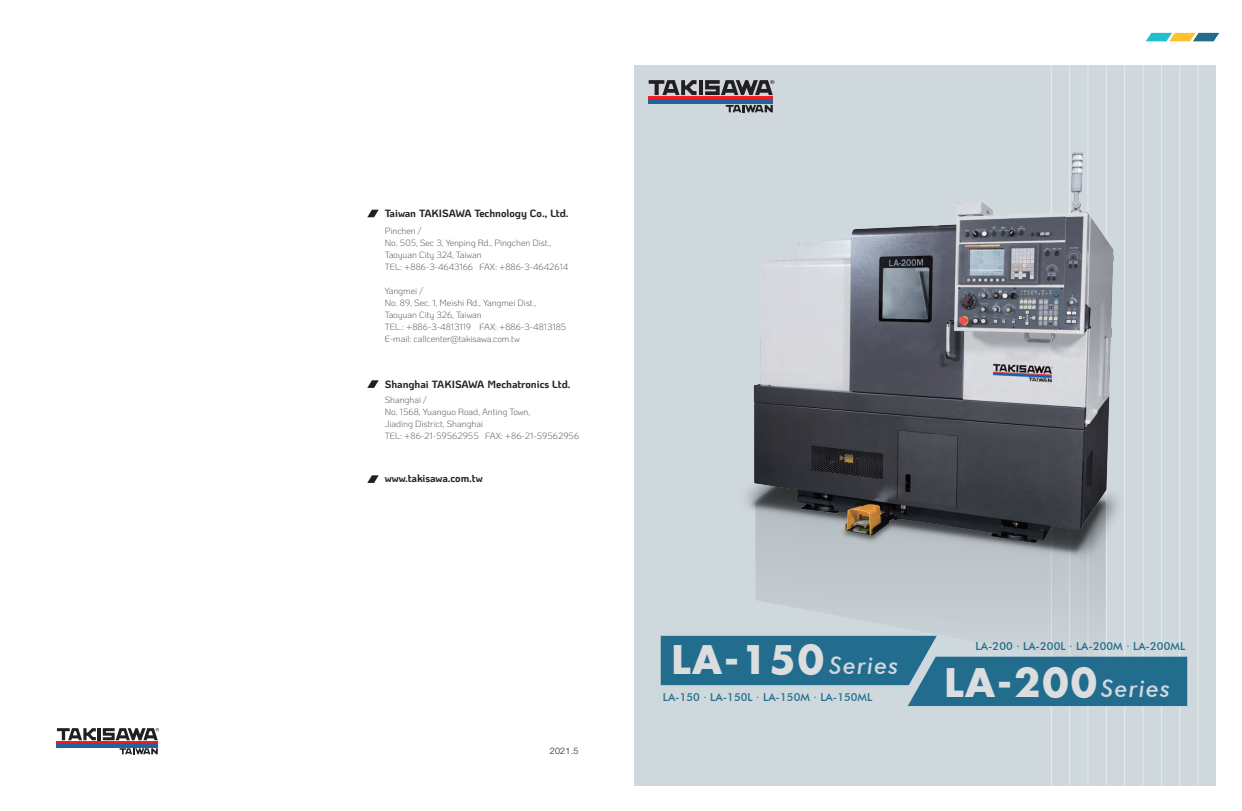
<style>
.page{position:relative;width:1242px;height:811px;background:#fff}
.page>*{position:absolute;margin:0;border:0;box-sizing:border-box;transform-origin:0 0}
.t1{font:700 38.4px "Futura";letter-spacing:.05em;color:#dcdddf}
.t2{font:italic 500 24px "Futura BT";letter-spacing:.05em;color:#cfd8dd}
.t3{font:500 11px "Futura BT";letter-spacing:.01em;color:#226d8d}
.t4{font:700 10.5px "Ko Ho";letter-spacing:-.005em;color:#231f20}
.t5{font:300 9px/12px "Ko Ho";color:#4b4c4d}
.t6{font:300 9px "Helvetica Neue LT Pro";color:#231f20}
.s1{font-family:"Futura BT";font-weight:500;font-style:italic;font-size:24px;color:#cfd8dd}
</style>
<div class="page">
<div style="left:634px;top:65px;width:581px;height:721px;background:#cfd8dd"></div>
<hr style="left:1197px;top:65px;width:1px;height:721px;background:#fff">
<hr style="left:1179px;top:65px;width:1px;height:721px;background:#fff">
<hr style="left:1160px;top:65px;width:1px;height:721px;background:#fff">
<hr style="left:1142px;top:65px;width:1px;height:721px;background:#fff">
<hr style="left:1124px;top:65px;width:1px;height:721px;background:#fff">
<hr style="left:1105px;top:65px;width:1px;height:721px;background:#fff">
<hr style="left:1087px;top:65px;width:1px;height:721px;background:#fff">
<hr style="left:1069px;top:65px;width:1px;height:721px;background:#fff">
<hr style="left:1050px;top:65px;width:1px;height:721px;background:#fff">
<img style="left:753px;top:125px;width:463px;height:452px">
<svg style="left:661px;top:463px;width:526px;height:243px"></svg>
<svg style="left:1146px;top:33px;width:73px;height:8px"></svg>
<svg style="left:120px;top:748px;width:38px;height:6px"></svg>
<svg style="left:57px;top:728px;width:102px;height:12px"></svg>
<hr style="left:57px;top:741px;width:101px;height:2px;background:#ee1d23">
<hr style="left:57px;top:743px;width:101px;height:4px;background:#25619b">
<svg style="left:726px;top:105px;width:47px;height:7px"></svg>
<svg style="left:648px;top:80px;width:48px;height:15px"></svg>
<svg style="left:699px;top:80px;width:3px;height:15px"></svg>
<svg style="left:705px;top:80px;width:69px;height:15px"></svg>
<hr style="left:648px;top:96px;width:125px;height:3px;background:#ee1d23">
<div style="left:648px;top:99px;width:125px;height:5px;background:#25619b"></div>
<svg style="left:367px;top:210px;width:12px;height:7px"></svg>
<svg style="left:367px;top:380px;width:12px;height:8px"></svg>
<svg style="left:367px;top:475px;width:12px;height:8px"></svg>
<p class="t4" style="left:385px;top:205px;width:185px">Taiwan TAKISAWA Technology Co., Ltd.</p>
<p class="t5" style="left:385px;top:225px;width:185px">Pinchen /<br>No. 505, Sec 3, Yenping Rd., Pingchen Dist.,<br>Taoyuan City 324, Taiwan<br>TEL: +886-3-4643166 FAX: +886-3-4642614</p>
<p class="t5" style="left:385px;top:285px;width:183px">Yangmei /<br>No. 89, Sec. 1, Meishi Rd., Yangmei Dist.,<br>Taoyuan City 326, Taiwan<br>TEL.: +886-3-4813119 FAX: +886-3-4813185<br>E-mail: callcenter@takisawa.com.tw</p>
<p class="t4" style="left:385px;top:375px;width:187px">Shanghai TAKISAWA Mechatronics Ltd.</p>
<p class="t5" style="left:385px;top:394px;width:196px">Shanghai /<br>No. 1568, Yuanguo Road, Anting Town,<br>Jiading District, Shanghai<br>TEL: +86-21-59562955 FAX: +86-21-59562956</p>
<p class="t4" style="left:385px;top:470px;width:99px">www.takisawa.com.tw</p>
<p class="t6" style="left:550px;top:745px;width:30px">2021.5</p>
<h1 class="t1" style="left:671px;top:634px;width:228px">LA-150 <span class="s1">Series</span></h1>
<p class="t3" style="left:663px;top:691px;width:211px">LA-150 · LA-150L · LA-150M · LA-150ML</p>
<p class="t3" style="left:975px;top:639px;width:211px">LA-200 · LA-200L · LA-200M · LA-200ML</p>
<h1 class="t1" style="left:944px;top:657px;width:154px">LA-200</h1>
<h2 class="t2" style="left:1101px;top:674px;width:70px">Series</h2>
</div>
